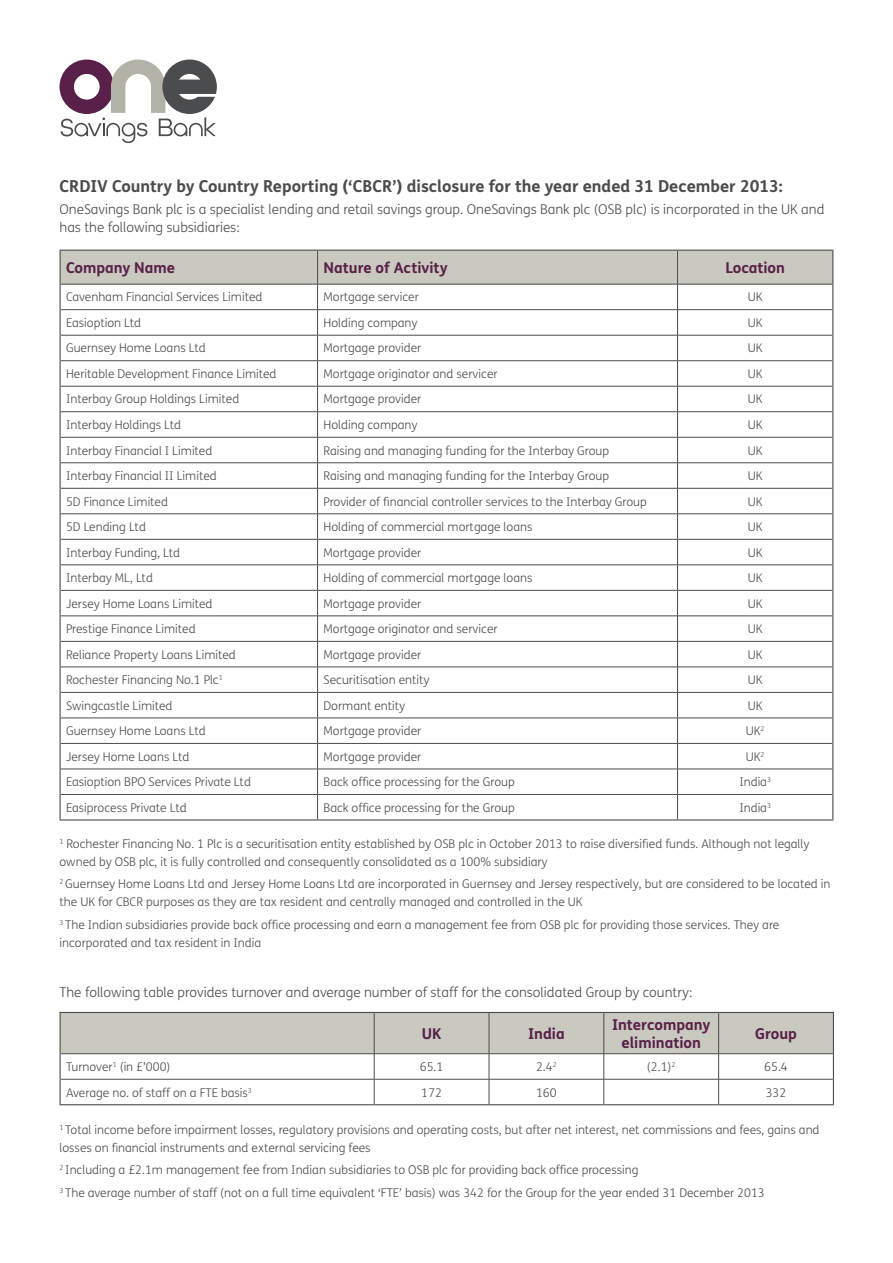
<style>
.page{position:relative;width:893px;height:1263px;background:#fff}
.page>*{position:absolute;margin:0;border:0;box-sizing:border-box;transform-origin:0 0}
.t1{font:700 16.5px "FS Me";color:#4b4c4d}
.t2{font:700 15px/18px "FS Me";color:#592049;text-align:center}
.t3{font:300 13.5px/18px "FS Me";color:#4b4c4d}
.t4{font:300 12px/18px "FS Me";color:#4b4c4d}
</style>
<div class="page">
<svg style="left:60px;top:60px;width:157px;height:83px"></svg>
<svg style="left:60px;top:250px;width:773px;height:569px"></svg>
<hr style="left:60px;top:819px;width:258px;height:1px;background:#4b4c4d">
<hr style="left:318px;top:819px;width:359px;height:1px;background:#4b4c4d">
<hr style="left:677px;top:819px;width:156px;height:1px;background:#4b4c4d">
<svg style="left:60px;top:1012px;width:774px;height:92px"></svg>
<hr style="left:60px;top:1104px;width:314px;height:1px;background:#4b4c4d">
<hr style="left:374px;top:1104px;width:115px;height:1px;background:#4b4c4d">
<hr style="left:489px;top:1104px;width:115px;height:1px;background:#4b4c4d">
<hr style="left:604px;top:1104px;width:115px;height:1px;background:#4b4c4d">
<hr style="left:719px;top:1104px;width:115px;height:1px;background:#4b4c4d">
<p class="t1" style="left:60px;top:173px;width:725px">CRDIV Country by Country Reporting (‘CBCR’) disclosure for the year ended 31 December 2013:</p>
<p class="t3" style="left:60px;top:200px;width:766px">OneSavings Bank plc is a specialist lending and retail savings group. OneSavings Bank plc (OSB plc) is incorporated in the UK and has the following subsidiaries:</p>
<p class="t2" style="left:66px;top:258px;width:111px">Company Name</p>
<p class="t2" style="left:324px;top:258px;width:126px">Nature of Activity</p>
<p class="t2" style="left:725px;top:258px;width:61px">Location</p>
<p class="t4" style="left:66px;top:288px;width:198px">Cavenham Financial Services Limited</p>
<p class="t4" style="left:324px;top:288px;width:97px">Mortgage servicer</p>
<p class="t4" style="left:748px;top:288px;width:16px">UK</p>
<p class="t4" style="left:66px;top:313px;width:77px">Easioption Ltd</p>
<p class="t4" style="left:324px;top:313px;width:95px">Holding company</p>
<p class="t4" style="left:748px;top:313px;width:16px">UK</p>
<p class="t4" style="left:66px;top:339px;width:141px">Guernsey Home Loans Ltd</p>
<p class="t4" style="left:324px;top:339px;width:99px">Mortgage provider</p>
<p class="t4" style="left:748px;top:339px;width:16px">UK</p>
<p class="t4" style="left:66px;top:364px;width:212px">Heritable Development Finance Limited</p>
<p class="t4" style="left:324px;top:364px;width:176px">Mortgage originator and servicer</p>
<p class="t4" style="left:748px;top:364px;width:16px">UK</p>
<p class="t4" style="left:66px;top:390px;width:175px">Interbay Group Holdings Limited</p>
<p class="t4" style="left:324px;top:390px;width:99px">Mortgage provider</p>
<p class="t4" style="left:748px;top:390px;width:16px">UK</p>
<p class="t4" style="left:66px;top:415px;width:117px">Interbay Holdings Ltd</p>
<p class="t4" style="left:324px;top:415px;width:95px">Holding company</p>
<p class="t4" style="left:748px;top:415px;width:16px">UK</p>
<p class="t4" style="left:66px;top:441px;width:148px">Interbay Financial I Limited</p>
<p class="t4" style="left:324px;top:441px;width:287px">Raising and managing funding for the Interbay Group</p>
<p class="t4" style="left:748px;top:441px;width:16px">UK</p>
<p class="t4" style="left:66px;top:466px;width:152px">Interbay Financial II Limited</p>
<p class="t4" style="left:324px;top:466px;width:287px">Raising and managing funding for the Interbay Group</p>
<p class="t4" style="left:748px;top:466px;width:16px">UK</p>
<p class="t4" style="left:66px;top:492px;width:104px">5D Finance Limited</p>
<p class="t4" style="left:324px;top:492px;width:325px">Provider of financial controller services to the Interbay Group</p>
<p class="t4" style="left:748px;top:492px;width:16px">UK</p>
<p class="t4" style="left:66px;top:517px;width:81px">5D Lending Ltd</p>
<p class="t4" style="left:324px;top:517px;width:210px">Holding of commercial mortgage loans</p>
<p class="t4" style="left:748px;top:517px;width:16px">UK</p>
<p class="t4" style="left:66px;top:543px;width:116px">Interbay Funding, Ltd</p>
<p class="t4" style="left:324px;top:543px;width:99px">Mortgage provider</p>
<p class="t4" style="left:748px;top:543px;width:16px">UK</p>
<p class="t4" style="left:66px;top:568px;width:88px">Interbay ML, Ltd</p>
<p class="t4" style="left:324px;top:568px;width:210px">Holding of commercial mortgage loans</p>
<p class="t4" style="left:748px;top:568px;width:16px">UK</p>
<p class="t4" style="left:66px;top:594px;width:148px">Jersey Home Loans Limited</p>
<p class="t4" style="left:324px;top:594px;width:99px">Mortgage provider</p>
<p class="t4" style="left:748px;top:594px;width:16px">UK</p>
<p class="t4" style="left:66px;top:620px;width:131px">Prestige Finance Limited</p>
<p class="t4" style="left:324px;top:620px;width:176px">Mortgage originator and servicer</p>
<p class="t4" style="left:748px;top:620px;width:16px">UK</p>
<p class="t4" style="left:66px;top:645px;width:171px">Reliance Property Loans Limited</p>
<p class="t4" style="left:324px;top:645px;width:99px">Mortgage provider</p>
<p class="t4" style="left:748px;top:645px;width:16px">UK</p>
<p class="t4" style="left:66px;top:671px;width:158px">Rochester Financing No.1 Plc<sup>1</sup></p>
<p class="t4" style="left:324px;top:671px;width:108px">Securitisation entity</p>
<p class="t4" style="left:748px;top:671px;width:16px">UK</p>
<p class="t4" style="left:66px;top:696px;width:108px">Swingcastle Limited</p>
<p class="t4" style="left:324px;top:696px;width:83px">Dormant entity</p>
<p class="t4" style="left:748px;top:696px;width:16px">UK</p>
<p class="t4" style="left:66px;top:722px;width:141px">Guernsey Home Loans Ltd</p>
<p class="t4" style="left:324px;top:722px;width:99px">Mortgage provider</p>
<p class="t4" style="left:746px;top:722px;width:20px">UK<sup>2</sup></p>
<p class="t4" style="left:66px;top:747px;width:125px">Jersey Home Loans Ltd</p>
<p class="t4" style="left:324px;top:747px;width:99px">Mortgage provider</p>
<p class="t4" style="left:746px;top:747px;width:20px">UK<sup>2</sup></p>
<p class="t4" style="left:66px;top:773px;width:186px">Easioption BPO Services Private Ltd</p>
<p class="t4" style="left:324px;top:773px;width:193px">Back office processing for the Group</p>
<p class="t4" style="left:739px;top:773px;width:33px">India<sup>3</sup></p>
<p class="t4" style="left:66px;top:798px;width:122px">Easiprocess Private Ltd</p>
<p class="t4" style="left:324px;top:798px;width:193px">Back office processing for the Group</p>
<p class="t4" style="left:739px;top:798px;width:33px">India<sup>3</sup></p>
<p class="t4" style="left:60px;top:834px;width:751px"><sup>1</sup> Rochester Financing No. 1 Plc is a securitisation entity established by OSB plc in October 2013 to raise diversified funds. Although not legally owned by OSB plc, it is fully controlled and consequently consolidated as a 100% subsidiary</p>
<p class="t4" style="left:60px;top:875px;width:772px"><sup>2</sup> Guernsey Home Loans Ltd and Jersey Home Loans Ltd are incorporated in Guernsey and Jersey respectively, but are considered to be located in the UK for CBCR purposes as they are tax resident and centrally managed and controlled in the UK</p>
<p class="t4" style="left:60px;top:915px;width:721px"><sup>3</sup> The Indian subsidiaries provide back office processing and earn a management fee from OSB plc for providing those services. They are incorporated and tax resident in India</p>
<p class="t3" style="left:60px;top:982px;width:634px">The following table provides turnover and average number of staff for the consolidated Group by country:</p>
<p class="t2" style="left:422px;top:1024px;width:21px">UK</p>
<p class="t2" style="left:528px;top:1024px;width:38px">India</p>
<p class="t2" style="left:612px;top:1015px;width:100px">Intercompany elimination</p>
<p class="t2" style="left:755px;top:1024px;width:43px">Group</p>
<p class="t4" style="left:66px;top:1057px;width:106px">Turnover<sup>1</sup> (in £’000)</p>
<p class="t4" style="left:420px;top:1057px;width:25px">65.1</p>
<p class="t4" style="left:536px;top:1057px;width:22px">2.4<sup>2</sup></p>
<p class="t4" style="left:647px;top:1057px;width:30px">(2.1)<sup>2</sup></p>
<p class="t4" style="left:764px;top:1057px;width:25px">65.4</p>
<p class="t4" style="left:66px;top:1083px;width:187px">Average no. of staff on a FTE basis<sup>3</sup></p>
<p class="t4" style="left:421px;top:1083px;width:22px">172</p>
<p class="t4" style="left:536px;top:1083px;width:22px">160</p>
<p class="t4" style="left:766px;top:1083px;width:22px">332</p>
<p class="t4" style="left:60px;top:1120px;width:762px"><sup>1</sup> Total income before impairment losses, regulatory provisions and operating costs, but after net interest, net commissions and fees, gains and losses on financial instruments and external servicing fees</p>
<p class="t4" style="left:60px;top:1161px;width:580px"><sup>2</sup> Including a £2.1m management fee from Indian subsidiaries to OSB plc for providing back office processing</p>
<p class="t4" style="left:60px;top:1183px;width:707px"><sup>3</sup> The average number of staff (not on a full time equivalent ‘FTE’ basis) was 342 for the Group for the year ended 31 December 2013</p>
</div>
